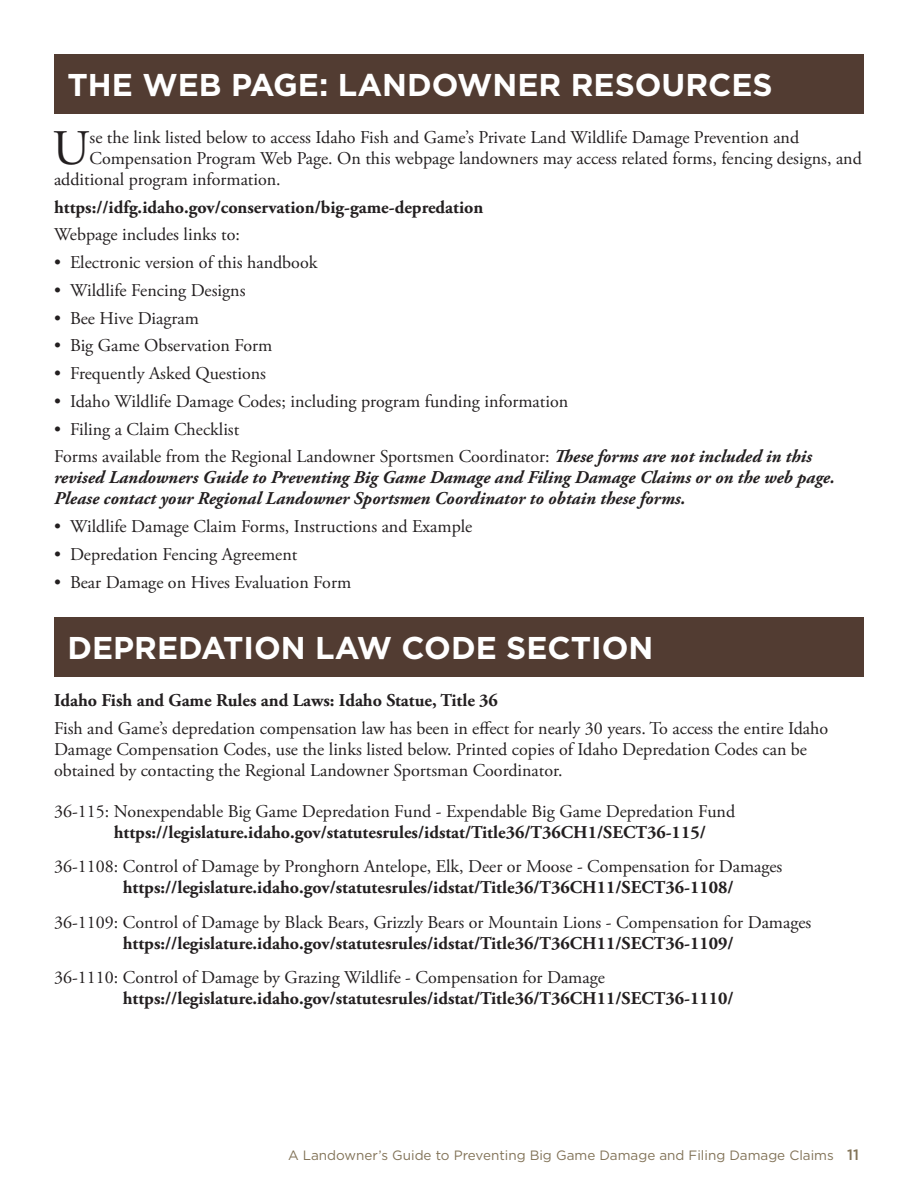
<style>
.page{position:relative;width:918px;height:1188px;background:#fff}
.page>*{position:absolute;margin:0;border:0;box-sizing:border-box;transform-origin:0 0}
.Body_Text{font:49.65px "Adobe Garamond Pro";color:#231f20}
.t1{font:700 31.5px "Gotham";color:#fff}
.Body_Text-2{font:18px/21px "Adobe Garamond Pro";color:#231f20}
.Body_Text-3{font:700 18px/21px "Adobe Garamond Pro";color:#231f20}
.Body_Text-4{font:italic 700 18px/21px "Adobe Garamond Pro";color:#231f20}
.t2{font:13.5px "Gotham";color:#827358}
.s1{font-weight:400;font-style:normal}
.s2{font-weight:400}
.s3{font-weight:700}
.s4{font-weight:500;font-size:15px}
</style>
<div class="page">
<div style="left:54px;top:54px;width:810px;height:59px;background:#523c32"></div>
<div style="left:54px;top:617px;width:810px;height:59px;background:#523c32"></div>
<p class="t1" style="left:67px;top:64px;width:707px">THE WEB PAGE: LANDOWNER RESOURCES</p>
<p class="Body_Text" style="left:52px;top:118px;width:39px">U</p>
<p class="Body_Text-2" style="left:90px;top:127px;width:711px">se the link listed below to access Idaho Fish and Game’s Private Land Wildlife Damage Prevention and</p>
<p class="Body_Text-2" style="left:90px;top:148px;width:774px">Compensation Program Web Page. On this webpage landowners may access related forms, fencing designs, and</p>
<p class="Body_Text-2" style="left:54px;top:169px;width:228px">additional program information.</p>
<p class="Body_Text-3" style="left:54px;top:197px;width:431px">https://idfg.idaho.gov/conservation/big-game-depredation</p>
<p class="Body_Text-2" style="left:54px;top:225px;width:187px">Webpage includes links to:</p>
<p class="Body_Text-2" style="left:54px;top:253px;width:265px">• Electronic version of this handbook</p>
<p class="Body_Text-2" style="left:54px;top:280px;width:193px">• Wildlife Fencing Designs</p>
<p class="Body_Text-2" style="left:54px;top:308px;width:146px">• Bee Hive Diagram</p>
<p class="Body_Text-2" style="left:54px;top:336px;width:220px">• Big Game Observation Form</p>
<p class="Body_Text-2" style="left:54px;top:364px;width:214px">• Frequently Asked Questions</p>
<p class="Body_Text-2" style="left:54px;top:391px;width:516px">• Idaho Wildlife Damage Codes; including program funding information</p>
<p class="Body_Text-2" style="left:54px;top:419px;width:187px">• Filing a Claim Checklist</p>
<p class="Body_Text-4" style="left:54px;top:447px;width:782px"><span class="s1">Forms available from the Regional Landowner Sportsmen Coordinator:</span> These forms are not included in this revised Landowners Guide to Preventing Big Game Damage and Filing Damage Claims or on the web page.<br>Please contact your Regional Landowner Sportsmen Coordinator to obtain these forms.</p>
<p class="Body_Text-2" style="left:54px;top:517px;width:420px">• Wildlife Damage Claim Forms, Instructions and Example</p>
<p class="Body_Text-2" style="left:54px;top:544px;width:245px">• Depredation Fencing Agreement</p>
<p class="Body_Text-2" style="left:54px;top:572px;width:299px">• Bear Damage on Hives Evaluation Form</p>
<p class="t1" style="left:67px;top:627px;width:587px">DEPREDATION LAW CODE SECTION</p>
<p class="Body_Text-3" style="left:54px;top:690px;width:445px">Idaho Fish and Game Rules and Laws: Idaho Statue, Title 36</p>
<p class="Body_Text-2" style="left:54px;top:718px;width:776px">Fish and Game’s depredation compensation law has been in effect for nearly 30 years. To access the entire Idaho<br>Damage Compensation Codes, use the links listed below. Printed copies of Idaho Depredation Codes can be obtained by contacting the Regional Landowner Sportsman Coordinator.</p>
<p class="Body_Text-3" style="left:114px;top:801px;width:623px;text-indent:-60px"><span class="s2">36-115: Nonexpendable Big Game Depredation Fund - Expendable Big Game Depredation Fund </span>https://legislature.idaho.gov/statutesrules/idstat/Title36/T36CH1/SECT36-115/</p>
<p class="Body_Text-2" style="left:123px;top:857px;width:661px;text-indent:-69px">36-1108: Control of Damage by Pronghorn Antelope, Elk, Deer or Moose - Compensation for Damages <span class="s3">https://legislature.idaho.gov/statutesrules/idstat/Title36/T36CH11/SECT36-1108/</span></p>
<p class="Body_Text-2" style="left:54px;top:912px;width:759px;text-align:center">36-1109: Control of Damage by Black Bears, Grizzly Bears or Mountain Lions - Compensation for Damages <span class="s3">https://legislature.idaho.gov/statutesrules/idstat/Title36/T36CH11/SECT36-1109/</span></p>
<p class="Body_Text-3" style="left:123px;top:968px;width:612px;text-indent:-69px"><span class="s2">36-1110: Control of Damage by Grazing Wildlife - Compensation for Damage </span>https://legislature.idaho.gov/statutesrules/idstat/Title36/T36CH11/SECT36-1110/</p>
<p class="t2" style="left:288px;top:1146px;width:573px">A Landowner’s Guide to Preventing Big Game Damage and Filing Damage Claims <span class="s4">11</span></p>
</div>
